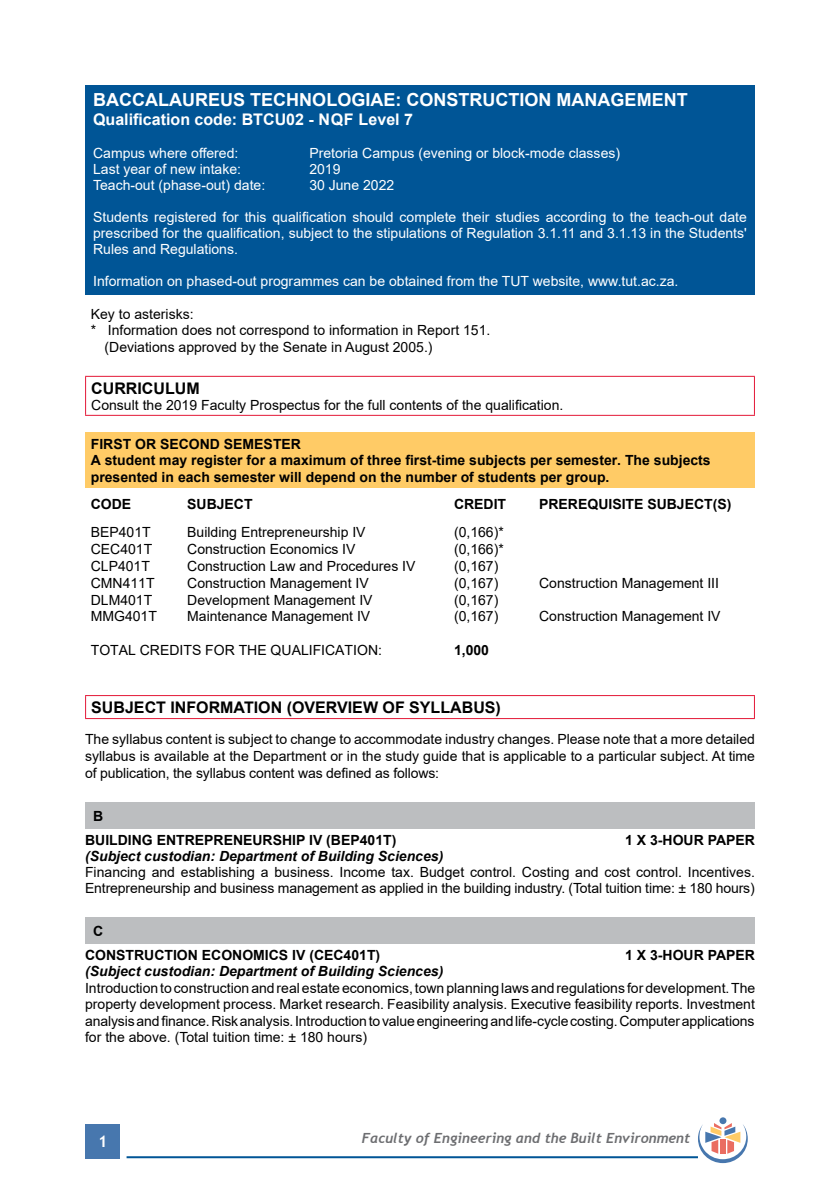
<style>
.page{position:relative;width:840px;height:1191px;background:#fff}
.page>*{position:absolute;margin:0;border:0;box-sizing:border-box;transform-origin:0 0}
.t1{font:700 18px "Arial";color:#fff}
.t2{font:700 16px "Arial";color:#000}
.t3{font:700 16px "Arial";color:#fff}
.t4{font:700 16px "Trebuchet MS";color:#fff}
.t5{font:14px/16.4px "Arial";color:#000;text-align:justify}
.t6{font:14px/16px "Arial";color:#fff;text-align:justify}
.t7{font:700 14px/16.8px "Arial";color:#000}
.t8{font:italic 700 14px "Arial";color:#000}
.t9{font:italic 700 14px "Trebuchet";color:#6d6e71}
</style>
<div class="page">
<div style="left:86px;top:1124px;width:34px;height:34px;background:#4777ae"></div>
<hr style="left:126px;top:1156px;width:571px;height:2px;background:#005596">
<div style="left:719px;top:1117px;width:7px;height:7px;background:#4777ae;border-radius:50%"></div>
<svg style="left:697px;top:1123px;width:50px;height:40px"></svg>
<div style="left:85px;top:85px;width:669px;height:209px;background:#005596"></div>
<hr style="left:85px;top:376px;width:669px;height:1px;background:#e31837">
<hr style="left:85px;top:377px;width:1px;height:38px;background:#e31837">
<hr style="left:753px;top:377px;width:1px;height:38px;background:#e31837">
<hr style="left:85px;top:415px;width:669px;height:1px;background:#e31837">
<div style="left:85px;top:432px;width:669px;height:56px;background:#ffcb66"></div>
<hr style="left:85px;top:695px;width:669px;height:1px;background:#e31837">
<svg style="left:85px;top:696px;width:1px;height:22px"></svg>
<svg style="left:753px;top:696px;width:1px;height:22px"></svg>
<hr style="left:85px;top:718px;width:669px;height:1px;background:#e31837">
<div style="left:85px;top:802px;width:669px;height:26px;background:#bcbec0"></div>
<div style="left:85px;top:917px;width:669px;height:26px;background:#bcbec0"></div>
<p class="t1" style="left:93px;top:87px;width:595px">BACCALAUREUS TECHNOLOGIAE: CONSTRUCTION MANAGEMENT</p>
<p class="t3" style="left:93px;top:108px;width:321px">Qualification code: BTCU02 - NQF Level 7</p>
<p class="t6" style="left:93px;top:145px;width:147px">Campus where offered:</p>
<p class="t6" style="left:309px;top:145px;width:312px">Pretoria Campus (evening or block-mode classes)</p>
<p class="t6" style="left:93px;top:161px;width:149px">Last year of new intake:</p>
<p class="t6" style="left:309px;top:161px;width:33px">2019</p>
<p class="t6" style="left:93px;top:177px;width:173px">Teach-out (phase-out) date:</p>
<p class="t6" style="left:309px;top:177px;width:86px">30 June 2022</p>
<p class="t6" style="left:93px;top:209px;width:655px">Students registered for this qualification should complete their studies according to the teach-out date prescribed for the qualification, subject to the stipulations of Regulation 3.1.11 and 3.1.13 in the Students' Rules and Regulations.</p>
<p class="t6" style="left:93px;top:273px;width:586px">Information on phased-out programmes can be obtained from the TUT website, www.tut.ac.za.</p>
<p class="t5" style="left:91px;top:306px;width:104px">Key to asterisks:</p>
<p class="t5" style="left:91px;top:322px;width:401px">* Information does not correspond to information in Report 151.</p>
<p class="t5" style="left:104px;top:339px;width:329px">(Deviations approved by the Senate in August 2005.)</p>
<p class="t2" style="left:91px;top:377px;width:110px">CURRICULUM</p>
<p class="t5" style="left:91px;top:396px;width:473px">Consult the 2019 Faculty Prospectus for the full contents of the qualification.</p>
<p class="t7" style="left:91px;top:435px;width:621px">FIRST OR SECOND SEMESTER<br>A student may register for a maximum of three first-time subjects per semester. The subjects presented in each semester will depend on the number of students per group.</p>
<p class="t7" style="left:91px;top:495px;width:42px">CODE</p>
<p class="t7" style="left:187px;top:495px;width:67px">SUBJECT</p>
<p class="t7" style="left:454px;top:495px;width:54px">CREDIT</p>
<p class="t7" style="left:539px;top:495px;width:194px">PREREQUISITE SUBJECT(S)</p>
<p class="t5" style="left:91px;top:524px;width:61px">BEP401T</p>
<p class="t5" style="left:187px;top:524px;width:180px">Building Entrepreneurship IV</p>
<p class="t5" style="left:454px;top:524px;width:51px">(0,166)*</p>
<p class="t5" style="left:91px;top:541px;width:63px">CEC401T</p>
<p class="t5" style="left:187px;top:541px;width:170px">Construction Economics IV</p>
<p class="t5" style="left:454px;top:541px;width:51px">(0,166)*</p>
<p class="t5" style="left:91px;top:558px;width:61px">CLP401T</p>
<p class="t5" style="left:187px;top:558px;width:229px">Construction Law and Procedures IV</p>
<p class="t5" style="left:454px;top:558px;width:46px">(0,167)</p>
<p class="t5" style="left:91px;top:574px;width:65px">CMN411T</p>
<p class="t5" style="left:187px;top:574px;width:183px">Construction Management IV</p>
<p class="t5" style="left:454px;top:574px;width:46px">(0,167)</p>
<p class="t5" style="left:539px;top:574px;width:181px">Construction Management III</p>
<p class="t5" style="left:91px;top:591px;width:63px">DLM401T</p>
<p class="t5" style="left:187px;top:591px;width:187px">Development Management IV</p>
<p class="t5" style="left:454px;top:591px;width:46px">(0,167)</p>
<p class="t5" style="left:91px;top:608px;width:68px">MMG401T</p>
<p class="t5" style="left:187px;top:608px;width:184px">Maintenance Management IV</p>
<p class="t5" style="left:454px;top:608px;width:46px">(0,167)</p>
<p class="t5" style="left:539px;top:608px;width:183px">Construction Management IV</p>
<p class="t5" style="left:91px;top:642px;width:292px">TOTAL CREDITS FOR THE QUALIFICATION:</p>
<p class="t7" style="left:454px;top:642px;width:37px">1,000</p>
<p class="t2" style="left:91px;top:696px;width:411px">SUBJECT INFORMATION (OVERVIEW OF SYLLABUS)</p>
<p class="t5" style="left:85px;top:730px;width:671px">The syllabus content is subject to change to accommodate industry changes. Please note that a more detailed syllabus is available at the Department or in the study guide that is applicable to a particular subject. At time of publication, the syllabus content was defined as follows:</p>
<p class="t7" style="left:85px;top:803px;width:312px;line-height:24px;text-indent:8px">B<br>BUILDING ENTREPRENEURSHIP IV (BEP401T)</p>
<p class="t7" style="left:624px;top:831px;width:131px">1 X 3-HOUR PAPER</p>
<p class="t8" style="left:85px;top:846px;width:359px">(Subject custodian: Department of Building Sciences)</p>
<p class="t5" style="left:85px;top:863px;width:671px">Financing and establishing a business. Income tax. Budget control. Costing and cost control. Incentives.<br>Entrepreneurship and business management as applied in the building industry. (Total tuition time: ± 180 hours)</p>
<p class="t7" style="left:85px;top:918px;width:296px;line-height:24.4px;text-indent:8px">C<br>CONSTRUCTION ECONOMICS IV (CEC401T)</p>
<p class="t7" style="left:624px;top:946px;width:131px">1 X 3-HOUR PAPER</p>
<p class="t8" style="left:85px;top:962px;width:359px">(Subject custodian: Department of Building Sciences)</p>
<p class="t5" style="left:85px;top:979px;width:671px">Introduction to construction and real estate economics, town planning laws and regulations for development. The property development process. Market research. Feasibility analysis. Executive feasibility reports. Investment analysis and finance. Risk analysis. Introduction to value engineering and life-cycle costing. Computer applications for the above. (Total tuition time: ± 180 hours)</p>
<p class="t4" style="left:98px;top:1131px;width:11px">1</p>
<p class="t9" style="left:362px;top:1129px;width:329px">Faculty of Engineering and the Built Environment</p>
</div>
